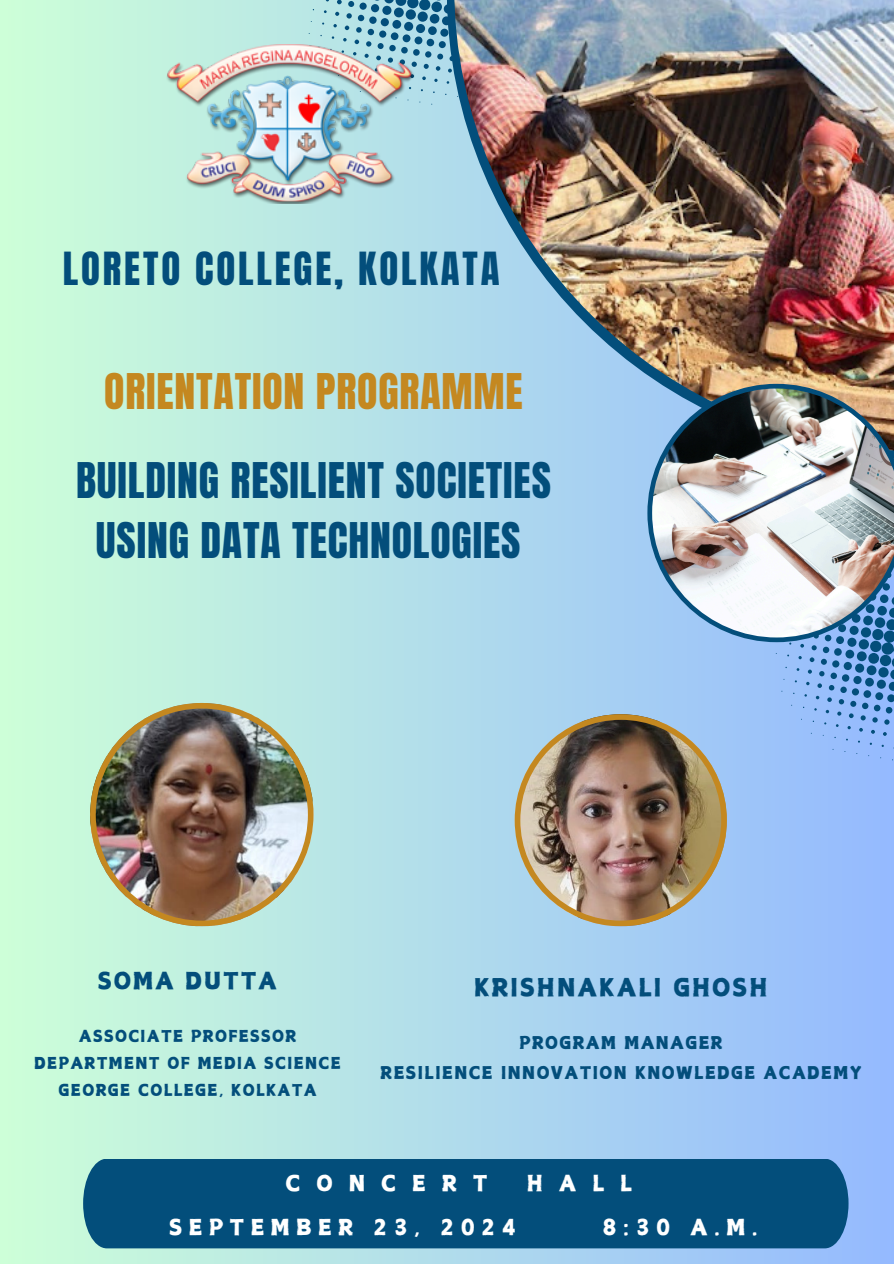
<style>
.page{position:relative;width:894px;height:1264px;background:#fff}
.page>*{position:absolute;margin:0;border:0;box-sizing:border-box;transform-origin:0 0}
.t1{font:41.85px/59.7px "Anton";letter-spacing:.02em;color:#034e7b;text-align:center}
.t2{font:41.85px "Anton";letter-spacing:.02em;color:#c48820}
.t3{font:38.85px "Anton";letter-spacing:.075em;color:#034e7b}
.t4{font:25.2px "Canva Powerful Calligraphy";letter-spacing:.08em;color:#034e7b}
.t5{font:24px "Canva Powerful Calligraphy";letter-spacing:.08em;color:#034e7b}
.t6{font:22.5px "Canva Powerful Calligraphy";letter-spacing:.285em;color:#fff}
.t7{font:22.5px "Canva Powerful Calligraphy";letter-spacing:.71em;color:#fff}
.t8{font:17.7px "Canva Powerful Calligraphy";letter-spacing:.08em;color:#034e7b}
.t9{font:16.5px "Canva Powerful Calligraphy";letter-spacing:.08em;color:#034e7b}
</style>
<div class="page">
<div style="left:0;top:0;width:893px;height:1263px;background:linear-gradient(to right,#cdffd8,#94b9fe)"></div>
<img style="left:514px;top:714px;width:212px;height:211px">
<div style="left:869px;top:640px;width:12px;height:12px;background:#034e7b;border-radius:50%"></div>
<svg style="left:879px;top:654px;width:12px;height:12px"></svg>
<div style="left:868px;top:653px;width:10px;height:10px;background:#034e7b;border-radius:50%"></div>
<svg style="left:878px;top:667px;width:10px;height:10px"></svg>
<div style="left:858px;top:639px;width:10px;height:10px;background:#034e7b;border-radius:50%"></div>
<div style="left:856px;top:651px;width:10px;height:10px;background:#034e7b;border-radius:50%"></div>
<div style="left:866px;top:665px;width:10px;height:10px;background:#034e7b;border-radius:50%"></div>
<svg style="left:854px;top:663px;width:10px;height:9px"></svg>
<svg style="left:876px;top:679px;width:9px;height:9px"></svg>
<div style="left:847px;top:637px;width:9px;height:10px;background:#034e7b;border-radius:50%"></div>
<svg style="left:864px;top:677px;width:9px;height:9px"></svg>
<div style="left:845px;top:649px;width:9px;height:9px;background:#034e7b;border-radius:50%"></div>
<div style="left:843px;top:662px;width:8px;height:8px;background:#034e7b;border-radius:50%"></div>
<div style="left:853px;top:676px;width:8px;height:8px;background:#034e7b;border-radius:50%"></div>
<div style="left:875px;top:692px;width:7px;height:8px;background:#034e7b;border-radius:50%"></div>
<svg style="left:881px;top:642px;width:12px;height:60px"></svg>
<div style="left:863px;top:690px;width:7px;height:8px;background:#034e7b;border-radius:50%"></div>
<svg style="left:833px;top:648px;width:8px;height:7px"></svg>
<div style="left:841px;top:674px;width:8px;height:7px;background:#034e7b;border-radius:50%"></div>
<div style="left:851px;top:688px;width:7px;height:7px;background:#034e7b;border-radius:50%"></div>
<div style="left:832px;top:660px;width:7px;height:7px;background:#034e7b;border-radius:50%"></div>
<div style="left:885px;top:707px;width:7px;height:6px;background:#034e7b;border-radius:50%"></div>
<svg style="left:873px;top:704px;width:7px;height:7px"></svg>
<div style="left:840px;top:686px;width:6px;height:7px;background:#034e7b;border-radius:50%"></div>
<svg style="left:822px;top:646px;width:7px;height:7px"></svg>
<svg style="left:861px;top:702px;width:7px;height:7px"></svg>
<div style="left:830px;top:672px;width:6px;height:7px;background:#034e7b;border-radius:50%"></div>
<svg style="left:820px;top:658px;width:6px;height:6px"></svg>
<div style="left:850px;top:700px;width:6px;height:7px;background:#034e7b;border-radius:50%"></div>
<svg style="left:828px;top:685px;width:6px;height:5px"></svg>
<svg style="left:818px;top:671px;width:6px;height:5px"></svg>
<svg style="left:872px;top:717px;width:5px;height:5px"></svg>
<svg style="left:838px;top:699px;width:5px;height:5px"></svg>
<svg style="left:884px;top:719px;width:5px;height:5px"></svg>
<svg style="left:811px;top:645px;width:5px;height:5px"></svg>
<svg style="left:860px;top:715px;width:5px;height:5px"></svg>
<svg style="left:848px;top:713px;width:5px;height:5px"></svg>
<svg style="left:809px;top:657px;width:5px;height:5px"></svg>
<svg style="left:817px;top:683px;width:4px;height:5px"></svg>
<svg style="left:827px;top:697px;width:4px;height:5px"></svg>
<svg style="left:807px;top:669px;width:4px;height:4px"></svg>
<svg style="left:837px;top:711px;width:4px;height:4px"></svg>
<svg style="left:870px;top:729px;width:4px;height:4px"></svg>
<svg style="left:882px;top:732px;width:4px;height:4px"></svg>
<svg style="left:858px;top:728px;width:4px;height:3px"></svg>
<svg style="left:815px;top:695px;width:4px;height:4px"></svg>
<svg style="left:805px;top:682px;width:4px;height:3px"></svg>
<svg style="left:825px;top:709px;width:3px;height:4px"></svg>
<svg style="left:308px;top:0;width:138px;height:105px;background:#8bbece"></svg>
<svg style="left:446px;top:0;width:201px;height:459px;background:#a1cfe4"></svg>
<img style="left:454px;top:0;width:439px;height:451px">
<div style="left:83px;top:1158px;width:765px;height:90px;background:#034e7b"></div>
<img style="left:647px;top:384px;width:246px;height:258px">
<img style="left:90px;top:703px;width:223px;height:222px">
<img style="left:166px;top:45px;width:249px;height:159px">
<p class="t3" style="left:63px;top:240px;width:438px">LORETO COLLEGE, KOLKATA</p>
<h1 class="t2" style="left:104px;top:361px;width:420px">ORIENTATION PROGRAMME</h1>
<p class="t1" style="left:76px;top:451px;width:476px">BUILDING RESILIENT SOCIETIES<br>USING DATA TECHNOLOGIES</p>
<p class="t5" style="left:98px;top:968px;width:181px">SOMA DUTTA</p>
<p class="t9" style="left:79px;top:1027px;width:219px">ASSOCIATE PROFESSOR</p>
<p class="t9" style="left:34px;top:1054px;width:308px">DEPARTMENT OF MEDIA SCIENCE</p>
<h2 class="t9" style="left:59px;top:1081px;width:259px">GEORGE COLLEGE, KOLKATA</h2>
<p class="t4" style="left:474px;top:973px;width:295px">KRISHNAKALI GHOSH</p>
<p class="t8" style="left:519px;top:1033px;width:205px">PROGRAM MANAGER</p>
<p class="t8" style="left:380px;top:1063px;width:482px">RESILIENCE INNOVATION KNOWLEDGE ACADEMY</p>
<h2 class="t7" style="left:285px;top:1171px;width:204px">CONCERT</h2>
<h2 class="t6" style="left:526px;top:1171px;width:107px">HALL</h2>
<h2 class="t6" style="left:169px;top:1215px;width:348px">SEPTEMBER 23, 2024</h2>
<h2 class="t6" style="left:602px;top:1215px;width:157px">8:30 A.M.</h2>
</div>
